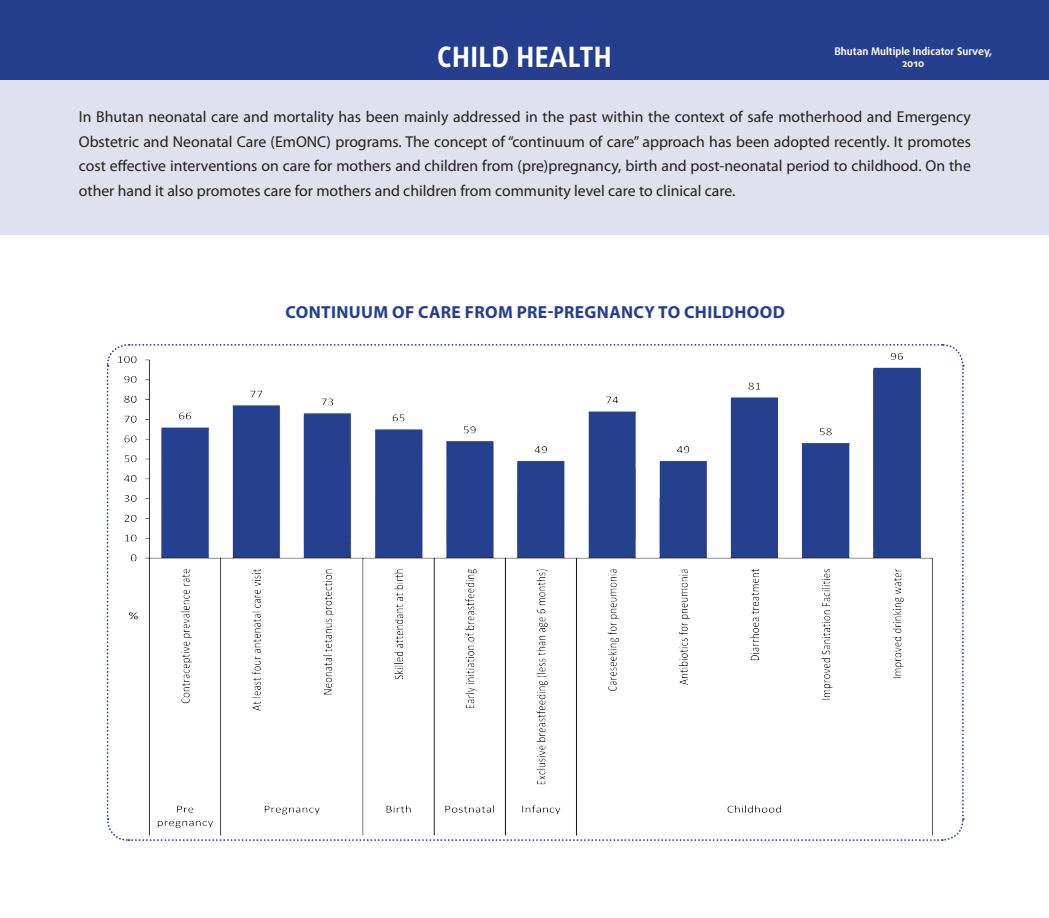
<style>
.page{position:relative;width:1049px;height:918px;background:#fff}
.page>*{position:absolute;margin:0;border:0;box-sizing:border-box;transform-origin:0 0}
.t1{font:700 28px "Daxline Pro";letter-spacing:.01em;color:#fff}
.t2{font:700 17.5px "Myriad Pro";letter-spacing:.02em;color:#253f8e}
.t3{font:15.75px/24.5px "Myriad Pro";color:#231f20;text-align:justify}
.t4{font:700 10.5px/12.6px "Daxline Pro";color:#fff;text-align:center}
</style>
<div class="page">
<div style="left:0;top:78px;width:1048px;height:157px;background:#e0e1ee"></div>
<div style="left:0;top:0;width:1048px;height:79px;background:#253f8e"></div>
<svg style="left:106px;top:344px;width:858px;height:497px"></svg>
<p class="t1" style="left:437px;top:39px;width:176px">Child Health</p>
<p class="t4" style="left:834px;top:45px;width:159px">Bhutan Multiple Indicator Survey,<br>2010</p>
<p class="t3" style="left:79px;top:104px;width:893px">In Bhutan neonatal care and mortality has been mainly addressed in the past within the context of safe motherhood and Emergency Obstetric and Neonatal Care (EmONC) programs. The concept of “continuum of care” approach has been adopted recently. It promotes cost effective interventions on care for mothers and children from (pre)pregnancy, birth and post-neonatal period to childhood. On the other hand it also promotes care for mothers and children from community level care to clinical care.</p>
<p class="t2" style="left:285px;top:300px;width:501px">CONTINUUM OF CARE FROM PRE-PREGNANCY TO CHILDHOOD</p>
</div>
